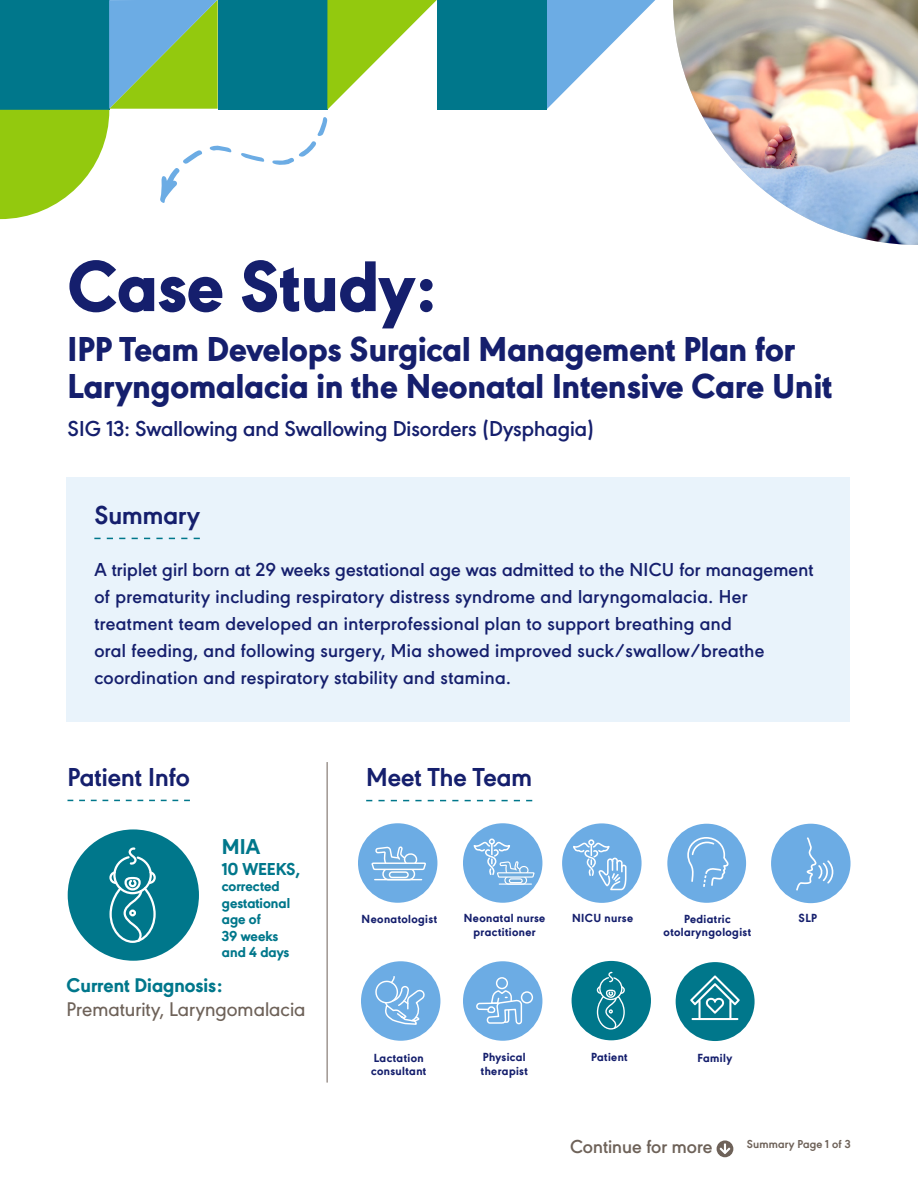
<style>
.page{position:relative;width:918px;height:1188px;background:#fff}
.page>*{position:absolute;margin:0;border:0;box-sizing:border-box;transform-origin:0 0}
._1_Case_Rubric{font:800 74.55px "URW Geometric";color:#151f6d}
._2_Case_Title_Rubric{font:800 36px/37.5px "URW Geometric";color:#151f6d}
._5_Subheads{font:700 27px "URW Geometric";color:#151f6d}
._3_SIG_Name{font:600 22.5px "URW Geometric";color:#151f6d}
.t1{font:800 22.35px "URW Geometric";color:#00778b}
._9_Diagnosis_Text{font:500 20.55px/24.8px "URW Geometric";color:#6e6259}
.t2{font:600 19.5px/27px "URW Geometric";letter-spacing:.02em;color:#151f6d}
.t3{font:600 19.5px "URW Geometric";color:#6e6259}
.t4{font:800 18px "URW Geometric";color:#00778b}
.t5{font:800 15px/16.5px "URW Geometric";color:#00778b}
._10_Team_Labels{font:800 12.3px/13.5px "URW Geometric";letter-spacing:.03em;color:#151f6d;text-align:center}
.t6{font:700 12px "URW Geometric";letter-spacing:.01em;color:#6e6259}
.s1{font-weight:800;color:#00778b}
</style>
<div class="page">
<div style="left:667px;top:824px;width:79px;height:79px;background:#6cace4;border-radius:50%"></div>
<svg style="left:687px;top:837px;width:42px;height:50px"></svg>
<div style="left:358px;top:823px;width:79px;height:80px;background:#6cace4;border-radius:50%"></div>
<div style="left:383px;top:868px;width:31px;height:12px;background:#6eabdd;border-radius:6px"></div>
<div style="left:382px;top:868px;width:33px;height:12px;border:1px solid #fff;border-radius:6px"></div>
<div style="left:389px;top:871px;width:20px;height:7px;border:1px solid #fff;border-radius:3px"></div>
<svg style="left:371px;top:846px;width:55px;height:25px"></svg>
<hr style="left:375px;top:879px;width:47px;height:1px;background:#fff">
<div style="left:67px;top:477px;width:783px;height:245px;background:#e9f3fb"></div>
<svg style="left:94px;top:538px;width:106px;height:1px"></svg>
<svg style="left:717px;top:1140px;width:16px;height:17px"></svg>
<svg style="left:241px;top:153px;width:24px;height:9px"></svg>
<svg style="left:272px;top:117px;width:55px;height:48px"></svg>
<div style="left:218px;top:0;width:109px;height:109px;background:#00778b"></div>
<svg style="left:0;top:0;width:232px;height:219px"></svg>
<img style="left:673px;top:0;width:245px;height:245px">
<svg style="left:546px;top:0;width:109px;height:109px"></svg>
<div style="left:437px;top:0;width:109px;height:109px;background:#00778b"></div>
<svg style="left:327px;top:0;width:110px;height:110px"></svg>
<div style="left:572px;top:961px;width:79px;height:79px;background:#00778b;border-radius:50%"></div>
<svg style="left:596px;top:972px;width:29px;height:58px"></svg>
<div style="left:68px;top:829px;width:131px;height:132px;background:#00778b;border-radius:50%"></div>
<svg style="left:109px;top:847px;width:47px;height:96px"></svg>
<div style="left:361px;top:961px;width:79px;height:80px;background:#6cace4;border-radius:50%"></div>
<svg style="left:375px;top:976px;width:50px;height:49px"></svg>
<div style="left:463px;top:823px;width:79px;height:80px;background:#6cace4;border-radius:50%"></div>
<div style="left:505px;top:876px;width:22px;height:8px;background:#6eabdd;border-radius:4px"></div>
<div style="left:504px;top:876px;width:23px;height:9px;border:1px solid #fff;border-radius:4px"></div>
<div style="left:509px;top:878px;width:14px;height:5px;border:1px solid #fff;border-radius:2px"></div>
<svg style="left:473px;top:839px;width:62px;height:39px"></svg>
<hr style="left:499px;top:884px;width:32px;height:1px;background:#fff">
<svg style="left:68px;top:800px;width:122px;height:1px"></svg>
<svg style="left:366px;top:800px;width:166px;height:1px"></svg>
<hr style="left:327px;top:762px;width:1px;height:321px;background:#6e6259">
<div style="left:771px;top:824px;width:80px;height:79px;background:#6cace4;border-radius:50%"></div>
<svg style="left:796px;top:837px;width:38px;height:54px"></svg>
<div style="left:676px;top:962px;width:79px;height:79px;background:#00778b;border-radius:50%"></div>
<svg style="left:690px;top:975px;width:50px;height:45px"></svg>
<div style="left:562px;top:823px;width:80px;height:80px;background:#6cace4;border-radius:50%"></div>
<svg style="left:571px;top:839px;width:55px;height:51px"></svg>
<div style="left:463px;top:961px;width:79px;height:80px;background:#6cace4;border-radius:50%"></div>
<div style="left:496px;top:977px;width:12px;height:12px;border:1px solid #fff;border-radius:50%"></div>
<div style="left:521px;top:991px;width:12px;height:13px;border:1px solid #fff;border-radius:50%"></div>
<svg style="left:475px;top:989px;width:48px;height:48px"></svg>
<p class="_1_Case_Rubric" style="left:68px;top:231px;width:370px">Case Study:</p>
<p class="_2_Case_Title_Rubric" style="left:68px;top:328px;width:766px">IPP Team Develops Surgical Management Plan for<br>Laryngomalacia in the Neonatal Intensive Care Unit</p>
<p class="_3_SIG_Name" style="left:68px;top:412px;width:528px">SIG 13: Swallowing and Swallowing Disorders (Dysphagia)</p>
<p class="_5_Subheads" style="left:94px;top:495px;width:107px">Summary</p>
<p class="t2" style="left:94px;top:555px;width:721px">A triplet girl born at 29 weeks gestational age was admitted to the NICU for management of prematurity including respiratory distress syndrome and laryngomalacia. Her treatment team developed an interprofessional plan to support breathing and<br>oral feeding, and following surgery, Mia showed improved suck/swallow/breathe coordination and respiratory stability and stamina.</p>
<p class="_5_Subheads" style="left:68px;top:757px;width:124px">Patient Info</p>
<p class="_5_Subheads" style="left:366px;top:757px;width:168px">Meet The Team</p>
<p class="t1" style="left:222px;top:829px;width:40px">MIA</p>
<p class="t4" style="left:222px;top:855px;width:80px">10 WEEKS,</p>
<p class="t5" style="left:222px;top:877px;width:70px">corrected gestational age of<br>39 weeks and 4 days</p>
<p class="_9_Diagnosis_Text" style="left:67px;top:971px;width:240px"><span class="s1">Current Diagnosis:<br></span>Prematurity, Laryngomalacia</p>
<p class="_10_Team_Labels" style="left:362px;top:911px;width:77px">Neonatologist</p>
<p class="_10_Team_Labels" style="left:464px;top:911px;width:83px">Neonatal nurse</p>
<p class="_10_Team_Labels" style="left:572px;top:911px;width:63px">NICU nurse</p>
<p class="_10_Team_Labels" style="left:474px;top:924px;width:64px">practitioner</p>
<p class="_10_Team_Labels" style="left:664px;top:911px;width:89px">Pediatric otolaryngologist</p>
<p class="_10_Team_Labels" style="left:371px;top:1050px;width:57px;text-align:left">Lactation consultant</p>
<p class="_10_Team_Labels" style="left:591px;top:1049px;width:38px">Patient</p>
<p class="_10_Team_Labels" style="left:483px;top:1050px;width:44px">Physical</p>
<p class="_10_Team_Labels" style="left:697px;top:1050px;width:36px">Family</p>
<p class="_10_Team_Labels" style="left:481px;top:1063px;width:48px">therapist</p>
<p class="_10_Team_Labels" style="left:799px;top:911px;width:20px">SLP</p>
<p class="t3" style="left:570px;top:1132px;width:144px">Continue for more</p>
<p class="t6" style="left:747px;top:1135px;width:105px">Summary Page 1 of 3</p>
</div>
